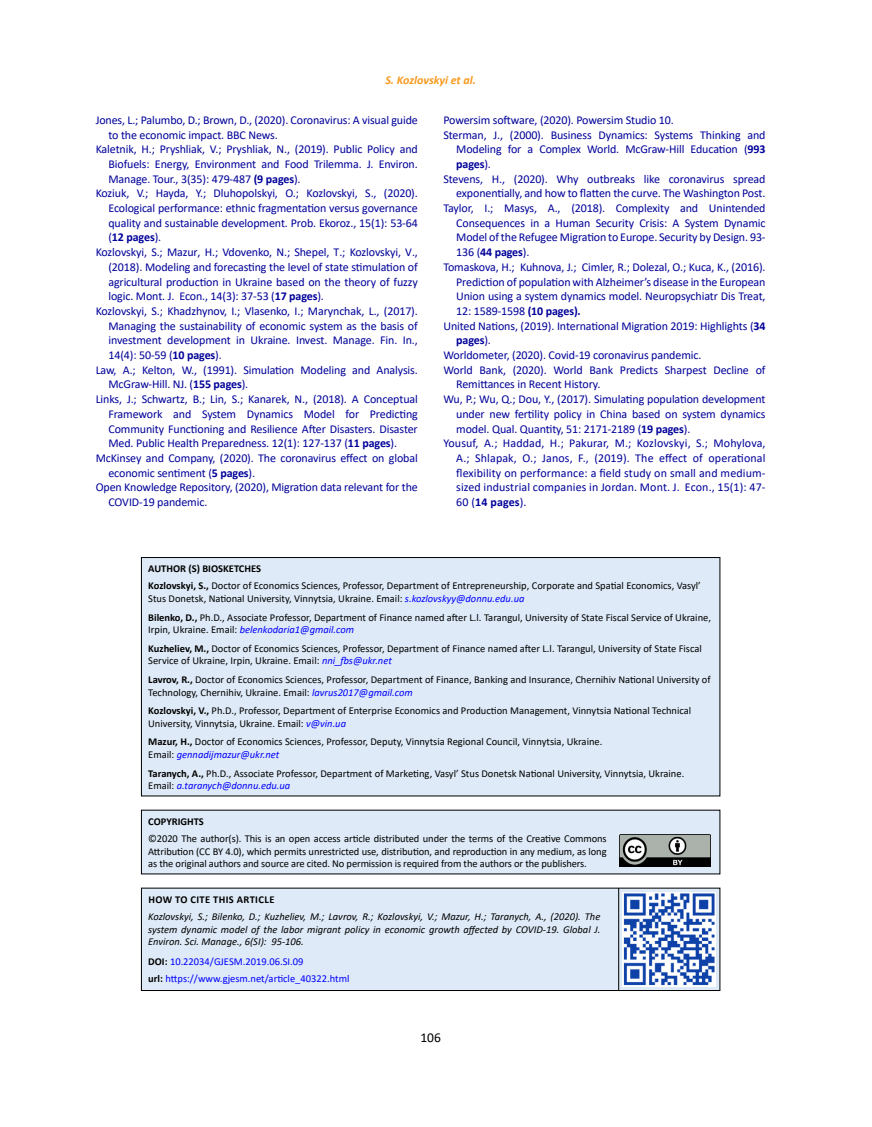
<style>
.page{position:relative;width:872px;height:1127px;background:#fff}
.page>*{position:absolute;margin:0;border:0;box-sizing:border-box;transform-origin:0 0}
.t1{font:13.5px "Calibri";color:#000}
.t2{font:12px "Calibri";letter-spacing:-.01em;color:#009}
.t3{font:12px "Calibri";letter-spacing:.01em;color:#009}
.t4{font:700 12px "Calibri";letter-spacing:-.01em;color:#009}
.t5{font:italic 700 12px "Calibri";color:#f8991d}
.t6{font:10.5px/18.6px "Calibri";color:#000}
.t7{font:italic 10.5px/12.6px "Calibri";color:#000;text-align:justify}
.t8{font:10.5px/17.1px "Calibri";color:#00f}
.t9{font:italic 10.5px "Calibri";color:#00f}
.t10{font:700 10.5px "Calibri";letter-spacing:.035em;color:#000}
.t11{font:700 10.5px "Calibri";color:#000}
.s1{font-weight:700}
.s2{font-weight:400}
.s3{font-style:italic;color:#00f}
.s4{font-style:normal;color:#000}
.s5{font-weight:700;color:#000}
</style>
<div class="page">
<div style="left:141px;top:557px;width:579px;height:239px;background:#deeaf7"></div>
<div style="left:141px;top:557px;width:579px;height:239px;border:1px solid #000"></div>
<div style="left:141px;top:888px;width:579px;height:102px;background:#deeaf7"></div>
<div style="left:141px;top:888px;width:579px;height:103px;border:1px solid #000"></div>
<hr style="left:618px;top:888px;width:1px;height:102px;background:#000">
<div style="left:141px;top:810px;width:579px;height:64px;background:#deeaf7"></div>
<img style="left:619px;top:834px;width:91px;height:32px">
<img style="left:623px;top:892px;width:93px;height:94px">
<p class="t5" style="left:385px;top:72px;width:92px">S. Kozlovskyi et al.</p>
<p class="t2" style="left:96px;top:111px;width:324px">Jones, L.; Palumbo, D.; Brown, D., (2020). Coronavirus: A visual guide</p>
<p class="t2" style="left:108px;top:126px;width:171px">to the economic impact. BBC News.</p>
<p class="t2" style="left:96px;top:141px;width:324px">Kaletnik, H.; Pryshliak, V.; Pryshliak, N., (2019). Public Policy and</p>
<p class="t2" style="left:108px;top:156px;width:311px">Biofuels: Energy, Environment and Food Trilemma. J. Environ.</p>
<p class="t2" style="left:108px;top:170px;width:194px">Manage. Tour., 3(35): 479-487 <span class="s1">(9 pages</span>).</p>
<p class="t2" style="left:96px;top:185px;width:324px">Koziuk, V.; Hayda, Y.; Dluhopolskyi, O.; Kozlovskyi, S., (2020).</p>
<p class="t2" style="left:108px;top:200px;width:311px">Ecological performance: ethnic fragmentation versus governance</p>
<p class="t2" style="left:108px;top:214px;width:311px">quality and sustainable development. Prob. Ekoroz., 15(1): 53-64</p>
<p class="t4" style="left:108px;top:229px;width:54px"><span class="s2">(</span>12 pages<span class="s2">).</span></p>
<p class="t2" style="left:96px;top:244px;width:324px">Kozlovskyi, S.; Mazur, H.; Vdovenko, N.; Shepel, T.; Kozlovskyi, V.,</p>
<p class="t2" style="left:108px;top:258px;width:311px">(2018). Modeling and forecasting the level of state stimulation of</p>
<p class="t2" style="left:108px;top:273px;width:311px">agricultural production in Ukraine based on the theory of fuzzy</p>
<p class="t2" style="left:108px;top:288px;width:217px">logic. Mont. J. Econ., 14(3): 37-53 (<span class="s1">17 pages</span>).</p>
<p class="t2" style="left:96px;top:303px;width:324px">Kozlovskyi, S.; Khadzhynov, I.; Vlasenko, I.; Marynchak, L., (2017).</p>
<p class="t2" style="left:108px;top:317px;width:311px">Managing the sustainability of economic system as the basis of</p>
<p class="t2" style="left:108px;top:332px;width:311px">investment development in Ukraine. Invest. Manage. Fin. In.,</p>
<p class="t2" style="left:108px;top:347px;width:115px">14(4): 50-59 (<span class="s1">10 pages</span>).</p>
<p class="t2" style="left:96px;top:361px;width:323px">Law, A.; Kelton, W., (1991). Simulation Modeling and Analysis.</p>
<p class="t2" style="left:108px;top:376px;width:141px">McGraw-Hill. NJ. (<span class="s1">155 pages</span>).</p>
<p class="t2" style="left:96px;top:391px;width:324px">Links, J.; Schwartz, B.; Lin, S.; Kanarek, N., (2018). A Conceptual</p>
<p class="t2" style="left:108px;top:405px;width:311px">Framework and System Dynamics Model for Predicting</p>
<p class="t2" style="left:108px;top:420px;width:311px">Community Functioning and Resilience After Disasters. Disaster</p>
<p class="t2" style="left:108px;top:435px;width:290px">Med. Public Health Preparedness. 12(1): 127-137 (<span class="s1">11 pages</span>).</p>
<p class="t2" style="left:96px;top:450px;width:324px">McKinsey and Company, (2020). The coronavirus effect on global</p>
<p class="t2" style="left:108px;top:464px;width:148px">economic sentiment (<span class="s1">5 pages</span>).</p>
<p class="t2" style="left:96px;top:479px;width:324px">Open Knowledge Repository, (2020), Migration data relevant for the</p>
<p class="t2" style="left:108px;top:494px;width:100px">COVID-19 pandemic.</p>
<p class="t2" style="left:443px;top:111px;width:232px">Powersim software, (2020). Powersim Studio 10.</p>
<p class="t2" style="left:443px;top:126px;width:324px">Sterman, J., (2000). Business Dynamics: Systems Thinking and</p>
<p class="t2" style="left:456px;top:141px;width:311px">Modeling for a Complex World. McGraw-Hill Education (<span class="s1">993</span></p>
<p class="t4" style="left:456px;top:155px;width:36px">pages<span class="s2">).</span></p>
<p class="t2" style="left:443px;top:170px;width:324px">Stevens, H., (2020). Why outbreaks like coronavirus spread</p>
<p class="t2" style="left:456px;top:185px;width:311px">exponentially, and how to flatten the curve. The Washington Post.</p>
<p class="t2" style="left:443px;top:200px;width:324px">Taylor, I.; Masys, A., (2018). Complexity and Unintended</p>
<p class="t2" style="left:456px;top:214px;width:311px">Consequences in a Human Security Crisis: A System Dynamic</p>
<p class="t2" style="left:456px;top:229px;width:311px">Model of the Refugee Migration to Europe. Security by Design. 93-</p>
<p class="t4" style="left:456px;top:244px;width:75px"><span class="s2">136 (</span>44 pages<span class="s2">).</span></p>
<p class="t2" style="left:443px;top:258px;width:324px">Tomaskova, H.; Kuhnova, J.; Cimler, R.; Dolezal, O.; Kuca, K., (2016).</p>
<p class="t2" style="left:456px;top:273px;width:311px">Prediction of population with Alzheimer’s disease in the European</p>
<p class="t2" style="left:456px;top:288px;width:311px">Union using a system dynamics model. Neuropsychiatr Dis Treat,</p>
<p class="t2" style="left:456px;top:303px;width:126px">12: 1589-1598 <span class="s1">(10 pages).</span></p>
<p class="t2" style="left:443px;top:317px;width:324px">United Nations, (2019). International Migration 2019: Highlights (<span class="s1">34</span></p>
<p class="t4" style="left:456px;top:332px;width:36px">pages<span class="s2">).</span></p>
<p class="t2" style="left:443px;top:347px;width:259px">Worldometer, (2020). Covid-19 coronavirus pandemic.</p>
<p class="t2" style="left:443px;top:361px;width:324px">World Bank, (2020). World Bank Predicts Sharpest Decline of</p>
<p class="t2" style="left:456px;top:376px;width:146px">Remittances in Recent History.</p>
<p class="t2" style="left:443px;top:391px;width:324px">Wu, P.; Wu, Q.; Dou, Y., (2017). Simulating population development</p>
<p class="t2" style="left:456px;top:405px;width:311px">under new fertility policy in China based on system dynamics</p>
<p class="t2" style="left:456px;top:420px;width:236px">model. Qual. Quantity, 51: 2171-2189 (<span class="s1">19 pages</span>).</p>
<p class="t3" style="left:443px;top:435px;width:324px">Yousuf, A.; Haddad, H.; Pakurar, M.; Kozlovskyi, S.; Mohylova,</p>
<p class="t3" style="left:456px;top:450px;width:311px">A.; Shlapak, O.; Janos, F., (2019). The effect of operational</p>
<p class="t3" style="left:456px;top:464px;width:311px">flexibility on performance: a field study on small and medium-</p>
<p class="t3" style="left:456px;top:479px;width:311px">sized industrial companies in Jordan. Mont. J. Econ., 15(1): 47-</p>
<p class="t4" style="left:456px;top:494px;width:72px"><span class="s2">60 (</span>14 pages<span class="s2">).</span></p>
<p class="t6" style="left:148px;top:560px;width:554px;line-height:17.1px"><span class="s1">AUTHOR (S) BIOSKETCHES<br>Kozlovskyi, S.,</span> Doctor of Economics Sciences, Professor, Department of Entrepreneurship, Corporate and Spatial Economics, Vasyl’</p>
<p class="t6" style="left:148px;top:589px;width:564px">Stus Donetsk, National University, Vinnytsia, Ukraine. Email: <span class="s3">s.kozlovskyy@donnu.edu.ua<br></span><span class="s1">Bilenko, D.,</span> Ph.D., Associate Professor, Department of Finance named after L.l. Tarangul, University of State Fiscal Service of Ukraine,</p>
<p class="t6" style="left:148px;top:620px;width:555px">Irpin, Ukraine. Email: <span class="s3">belenkodaria1@gmail.com<br></span><span class="s1">Kuzheliev, M.,</span> Doctor of Economics Sciences, Professor, Department of Finance named after L.l. Tarangul, University of State Fiscal</p>
<p class="t6" style="left:148px;top:651px;width:564px">Service of Ukraine, Irpin, Ukraine. Email: <span class="s3">nni_fbs@ukr.net<br></span><span class="s1">Lavrov, R.,</span> Doctor of Economics Sciences, Professor, Department of Finance, Banking and Insurance, Chernihiv National University of</p>
<p class="t6" style="left:148px;top:682px;width:544px">Technology, Chernihiv, Ukraine. Email: <span class="s3">lavrus2017@gmail.com<br></span><span class="s1">Kozlovskyi, V.,</span> Ph.D., Professor, Department of Enterprise Economics and Production Management, Vinnytsia National Technical</p>
<p class="t6" style="left:148px;top:714px;width:456px">University, Vinnytsia, Ukraine. Email: <span class="s3">v@vin.ua<br></span><span class="s1">Mazur, H.,</span> Doctor of Economics Sciences, Professor, Deputy, Vinnytsia Regional Council, Vinnytsia, Ukraine.</p>
<p class="t6" style="left:148px;top:745px;width:537px">Email: <span class="s3">gennadijmazur@ukr.net<br></span><span class="s1">Taranych, A.,</span> Ph.D., Associate Professor, Department of Marketing, Vasyl’ Stus Donetsk National University, Vinnytsia, Ukraine.</p>
<p class="t9" style="left:148px;top:778px;width:144px"><span class="s4">Email:</span> a.taranych@donnu.edu.ua</p>
<p class="t11" style="left:148px;top:814px;width:57px">COPYRIGHTS</p>
<p class="t6" style="left:148px;top:832px;width:460px;line-height:12.6px;text-align:justify">©2020 The author(s). This is an open access article distributed under the terms of the Creative Commons Attribution (CC BY 4.0), which permits unrestricted use, distribution, and reproduction in any medium, as long as the original authors and source are cited. No permission is required from the authors or the publishers.</p>
<p class="t10" style="left:148px;top:892px;width:127px">HOW TO CITE THIS ARTICLE</p>
<p class="t7" style="left:148px;top:910px;width:453px">Kozlovskyi, S.; Bilenko, D.; Kuzheliev, M.; Lavrov, R.; Kozlovskyi, V.; Mazur, H.; Taranych, A., (2020). The system dynamic model of the labor migrant policy in economic growth affected by COVID-19. Global J.<br>Environ. Sci. Manage., 6(SI): 95-106.</p>
<p class="t8" style="left:148px;top:953px;width:203px"><span class="s5">DOI:</span> 10.22034/GJESM.2019.06.SI.09<br><span class="s5">url:</span> https://www.gjesm.net/article_40322.html</p>
<p class="t1" style="left:420px;top:1028px;width:22px">106</p>
</div>
